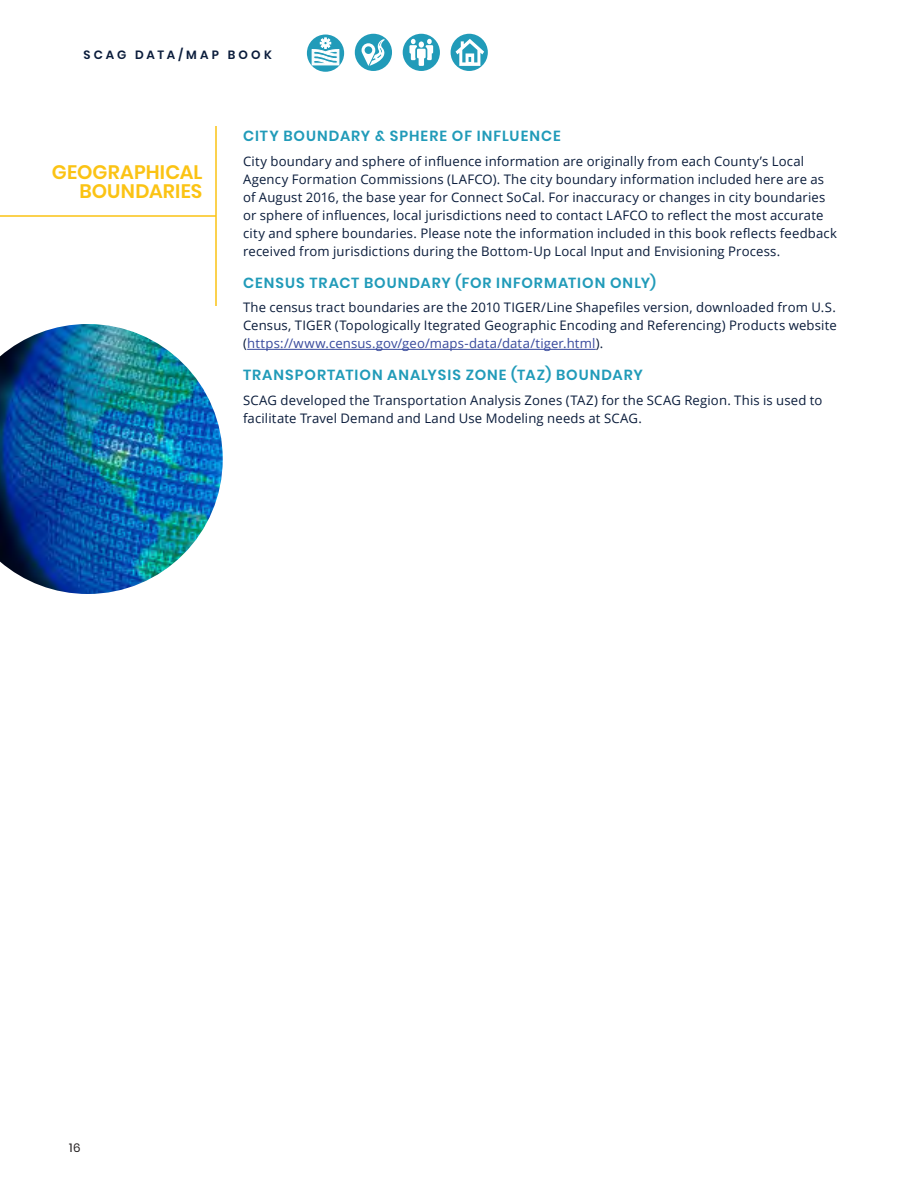
<style>
.page{position:relative;width:918px;height:1188px;background:#fff}
.page>*{position:absolute;margin:0;border:0;box-sizing:border-box;transform-origin:0 0}
.Chapter_Title{font:600 19.5px/19.5px "Poppins";letter-spacing:.005em;color:#fbc314;text-align:right}
.Heading__2{font:600 14.7px "Poppins";letter-spacing:.065em;color:#219bb9}
.t1{font:13.2px/18px "Open Sans";letter-spacing:.01em;color:#0a1c3b}
.t2{font:600 12px "Poppins";letter-spacing:.265em;color:#0a1c3b}
.t3{font:12px "Poppins";color:#231f20}
.s1{color:#37499c}
</style>
<div class="page">
<hr style="left:215px;top:126px;width:2px;height:180px;background:#fbc314">
<div style="left:403px;top:34px;width:37px;height:37px;background:#219bb9;border-radius:50%"></div>
<svg style="left:409px;top:39px;width:24px;height:27px"></svg>
<div style="left:451px;top:34px;width:37px;height:37px;background:#219bb9;border-radius:50%"></div>
<svg style="left:456px;top:39px;width:28px;height:27px"></svg>
<svg style="left:307px;top:35px;width:37px;height:37px"></svg>
<svg style="left:312px;top:38px;width:27px;height:27px"></svg>
<div style="left:355px;top:34px;width:37px;height:37px;background:#219bb9;border-radius:50%"></div>
<svg style="left:362px;top:39px;width:23px;height:27px"></svg>
<img style="left:0;top:324px;width:223px;height:270px">
<hr style="left:0;top:215px;width:216px;height:2px;background:#fbc314">
<hr style="left:247px;top:349px;width:349px;height:1px;background:#37499c">
<p class="t2" style="left:84px;top:48px;width:190px">SCAG DATA/MAP BOOK</p>
<p class="Chapter_Title" style="left:52px;top:162px;width:152px">GEOGRAPHICAL<br>BOUNDARIES</p>
<p class="Heading__2" style="left:243px;top:128px;width:319px">CITY BOUNDARY &amp; SPHERE OF INFLUENCE</p>
<p class="t1" style="left:243px;top:152px;width:595px">City boundary and sphere of influence information are originally from each County’s Local Agency Formation Commissions (LAFCO). The city boundary information included here are as of August 2016, the base year for Connect SoCal. For inaccuracy or changes in city boundaries or sphere of influences, local jurisdictions need to contact LAFCO to reflect the most accurate city and sphere boundaries. Please note the information included in this book reflects feedback received from jurisdictions during the Bottom-Up Local Input and Envisioning Process.</p>
<p class="Heading__2" style="left:243px;top:274px;width:415px">CENSUS TRACT BOUNDARY (FOR INFORMATION ONLY)</p>
<p class="t1" style="left:243px;top:298px;width:595px;text-align:justify">The census tract boundaries are the 2010 TIGER/Line Shapefiles version, downloaded from U.S.<br>Census, TIGER (Topologically Itegrated Geographic Encoding and Referencing) Products website (<span class="s1">https://www.census.gov/geo/maps-data/data/tiger.html</span>).</p>
<p class="Heading__2" style="left:243px;top:366px;width:401px">TRANSPORTATION ANALYSIS ZONE (TAZ) BOUNDARY</p>
<p class="t1" style="left:243px;top:390px;width:581px">SCAG developed the Transportation Analysis Zones (TAZ) for the SCAG Region. This is used to facilitate Travel Demand and Land Use Modeling needs at SCAG.</p>
<p class="t3" style="left:69px;top:1141px;width:13px">16</p>
</div>
